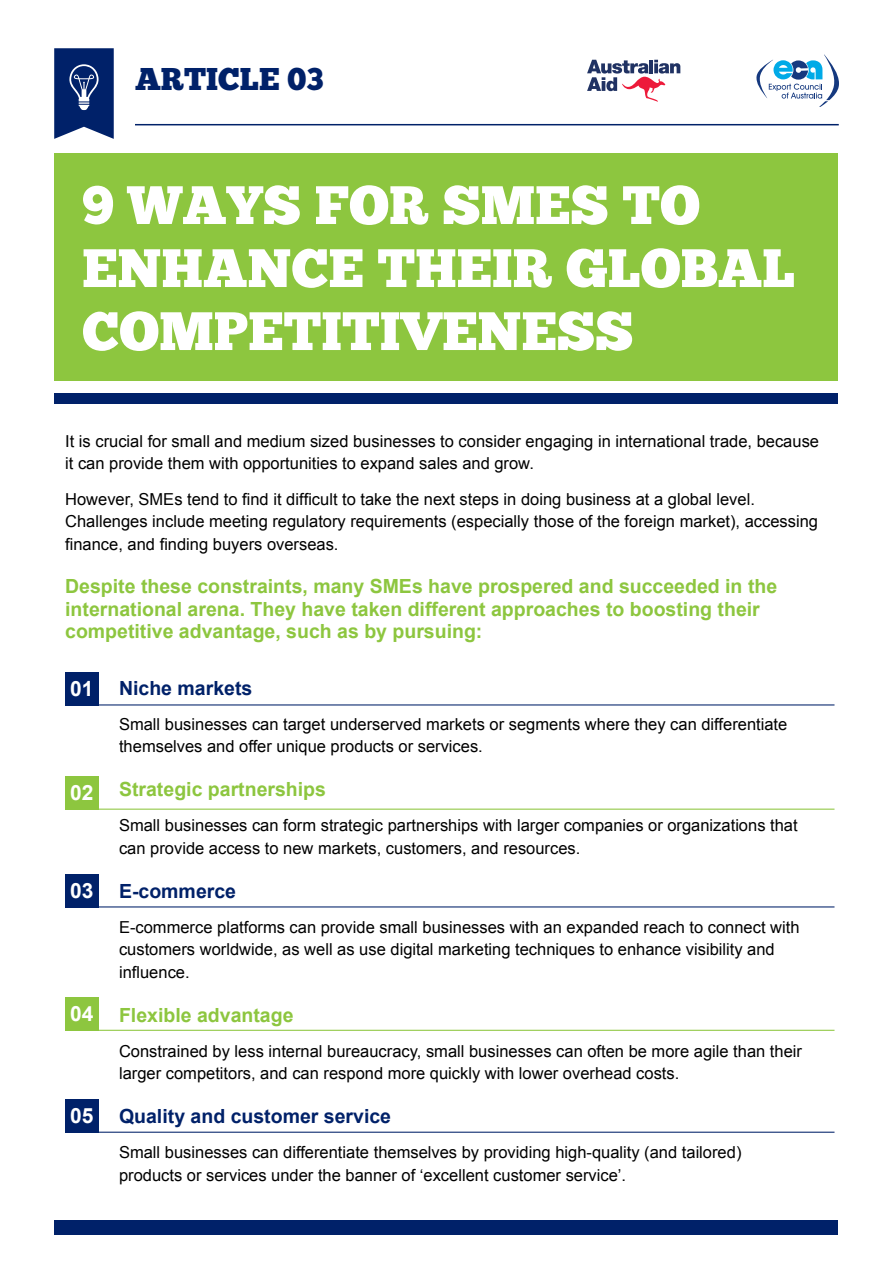
<style>
.page{position:relative;width:893px;height:1263px;background:#fff}
.page>*{position:absolute;margin:0;border:0;box-sizing:border-box;transform-origin:0 0}
.heading{font:54px/63px "Chunk Five";color:#fff}
.heading-2{font:31.5px "Chunk Five";color:#002169}
.body_text{font:700 21px "Arial";color:#fff}
.body_text-2{font:700 19.5px/22.5px "Arial";color:#8dc63f}
.body_text-3{font:700 19.5px "Arial";color:#002169}
.body_text-4{font:16.5px/22.5px "Arial";color:#000}
</style>
<div class="page">
<svg style="left:756px;top:55px;width:83px;height:52px"></svg>
<svg style="left:587px;top:60px;width:93px;height:42px"></svg>
<hr style="left:135px;top:124px;width:704px;height:1px;background:#002169">
<svg style="left:54px;top:48px;width:60px;height:91px;background:#24407e"></svg>
<div style="left:54px;top:1220px;width:784px;height:15px;background:#002169"></div>
<div style="left:54px;top:153px;width:784px;height:228px;background:#8dc63f"></div>
<div style="left:54px;top:393px;width:784px;height:11px;background:#002169"></div>
<div style="left:65px;top:672px;width:34px;height:33px;background:#002169"></div>
<hr style="left:90px;top:704px;width:744px;height:1px;background:#002169">
<div style="left:65px;top:874px;width:34px;height:33px;background:#002169"></div>
<hr style="left:90px;top:906px;width:744px;height:1px;background:#002169">
<div style="left:65px;top:1099px;width:34px;height:34px;background:#002169"></div>
<hr style="left:90px;top:1132px;width:744px;height:1px;background:#002169">
<div style="left:65px;top:776px;width:34px;height:34px;background:#8dc63f"></div>
<hr style="left:90px;top:809px;width:744px;height:1px;background:#8dc63f">
<div style="left:65px;top:997px;width:34px;height:34px;background:#8dc63f"></div>
<hr style="left:90px;top:1030px;width:744px;height:1px;background:#8dc63f">
<p class="heading-2" style="left:135px;top:60px;width:190px">ARTICLE 03</p>
<p class="heading" style="left:82px;top:174px;width:714px">9 WAYS FOR SMES TO<br>ENHANCE THEIR GLOBAL<br>COMPETITIVENESS</p>
<p class="body_text-4" style="left:65px;top:430px;width:755px">It is crucial for small and medium sized businesses to consider engaging in international trade, because it can provide them with opportunities to expand sales and grow.</p>
<p class="body_text-4" style="left:65px;top:488px;width:754px">However, SMEs tend to find it difficult to take the next steps in doing business at a global level.<br>Challenges include meeting regulatory requirements (especially those of the foreign market), accessing finance, and finding buyers overseas.</p>
<p class="body_text-2" style="left:65px;top:576px;width:713px">Despite these constraints, many SMEs have prospered and succeeded in the international arena. They have taken different approaches to boosting their competitive advantage, such as by pursuing:</p>
<p class="body_text-3" style="left:119px;top:675px;width:135px">Niche markets</p>
<p class="body_text-4" style="left:119px;top:713px;width:670px">Small businesses can target underserved markets or segments where they can differentiate themselves and offer unique products or services.</p>
<p class="body_text-2" style="left:119px;top:779px;width:208px">Strategic partnerships</p>
<p class="body_text-4" style="left:119px;top:814px;width:680px">Small businesses can form strategic partnerships with larger companies or organizations that can provide access to new markets, customers, and resources.</p>
<p class="body_text-3" style="left:119px;top:878px;width:119px">E-commerce</p>
<p class="body_text-4" style="left:119px;top:916px;width:682px">E-commerce platforms can provide small businesses with an expanded reach to connect with customers worldwide, as well as use digital marketing techniques to enhance visibility and influence.</p>
<p class="body_text-2" style="left:119px;top:1004px;width:176px">Flexible advantage</p>
<p class="body_text-4" style="left:119px;top:1040px;width:684px">Constrained by less internal bureaucracy, small businesses can often be more agile than their larger competitors, and can respond more quickly with lower overhead costs.</p>
<p class="body_text-3" style="left:119px;top:1103px;width:274px">Quality and customer service</p>
<p class="body_text-4" style="left:119px;top:1141px;width:624px">Small businesses can differentiate themselves by providing high-quality (and tailored) products or services under the banner of ‘excellent customer service’.</p>
<p class="body_text" style="left:70px;top:675px;width:25px">01</p>
<p class="body_text" style="left:70px;top:779px;width:25px">02</p>
<p class="body_text" style="left:70px;top:877px;width:25px">03</p>
<p class="body_text" style="left:70px;top:1000px;width:25px">04</p>
<p class="body_text" style="left:70px;top:1102px;width:25px">05</p>
</div>
